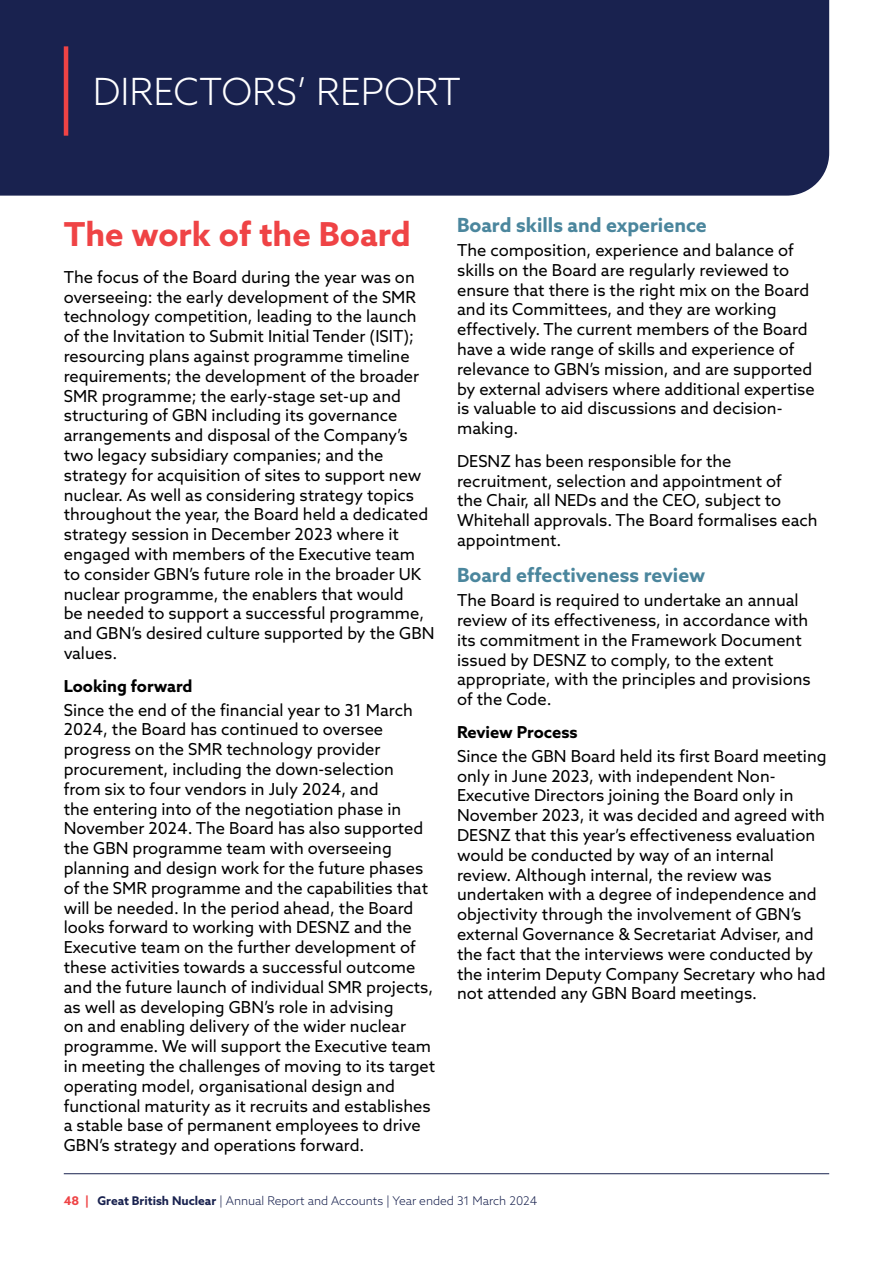
<style>
.page{position:relative;width:893px;height:1263px;background:#fff}
.page>*{position:absolute;margin:0;border:0;box-sizing:border-box;transform-origin:0 0}
.t1{font:300 37.5px "Azo Sans";color:#fff}
.t2{font:700 33px "Azo Sans";color:#ef4345}
.t3{font:700 19.5px "Azo Sans";color:#4b869d}
.t4{font:16.5px/19.8px "Azo Sans";color:#000}
.t5{font:700 16.5px "Azo Sans";color:#000}
.t6{font:300 12px "Azo Sans";color:#19224f}
.s1{font-weight:700;color:#ef4345}
.s2{font-weight:700}
</style>
<div class="page">
<hr style="left:64px;top:1173px;width:765px;height:1px;background:#19224f">
<div style="left:0;top:0;width:829px;height:196px;background:#19224f"></div>
<hr style="left:64px;top:46px;width:4px;height:90px;background:#ef4345">
<h1 class="t1" style="left:93px;top:68px;width:370px">DIRECTORS’ REPORT</h1>
<h2 class="t2" style="left:64px;top:212px;width:349px">The work of the Board</h2>
<p class="t4" style="left:64px;top:267px;width:372px">The focus of the Board during the year was on overseeing: the early development of the SMR technology competition, leading to the launch of the Invitation to Submit Initial Tender (ISIT); resourcing plans against programme timeline requirements; the development of the broader SMR programme; the early-stage set-up and structuring of GBN including its governance arrangements and disposal of the Company’s two legacy subsidiary companies; and the strategy for acquisition of sites to support new nuclear. As well as considering strategy topics throughout the year, the Board held a dedicated strategy session in December 2023 where it engaged with members of the Executive team to consider GBN’s future role in the broader UK nuclear programme, the enablers that would<br>be needed to support a successful programme, and GBN’s desired culture supported by the GBN values.</p>
<p class="t5" style="left:64px;top:675px;width:130px">Looking forward</p>
<p class="t4" style="left:64px;top:699px;width:373px">Since the end of the financial year to 31 March 2024, the Board has continued to oversee progress on the SMR technology provider procurement, including the down-selection<br>from six to four vendors in July 2024, and<br>the entering into of the negotiation phase in November 2024. The Board has also supported the GBN programme team with overseeing planning and design work for the future phases of the SMR programme and the capabilities that will be needed. In the period ahead, the Board looks forward to working with DESNZ and the Executive team on the further development of these activities towards a successful outcome and the future launch of individual SMR projects, as well as developing GBN’s role in advising<br>on and enabling delivery of the wider nuclear programme. We will support the Executive team in meeting the challenges of moving to its target operating model, organisational design and functional maturity as it recruits and establishes a stable base of permanent employees to drive GBN’s strategy and operations forward.</p>
<p class="t3" style="left:457px;top:212px;width:251px">Board skills and experience</p>
<p class="t4" style="left:457px;top:240px;width:359px">The composition, experience and balance of skills on the Board are regularly reviewed to ensure that there is the right mix on the Board and its Committees, and they are working effectively. The current members of the Board have a wide range of skills and experience of relevance to GBN’s mission, and are supported by external advisers where additional expertise is valuable to aid discussions and decision&shy;making.</p>
<p class="t4" style="left:457px;top:451px;width:362px">DESNZ has been responsible for the recruitment, selection and appointment of<br>the Chair, all NEDs and the CEO, subject to Whitehall approvals. The Board formalises each appointment.</p>
<p class="t3" style="left:457px;top:562px;width:249px">Board effectiveness review</p>
<p class="t4" style="left:457px;top:590px;width:355px">The Board is required to undertake an annual review of its effectiveness, in accordance with its commitment in the Framework Document issued by DESNZ to comply, to the extent appropriate, with the principles and provisions of the Code.</p>
<p class="t5" style="left:457px;top:721px;width:122px">Review Process</p>
<p class="t4" style="left:457px;top:746px;width:371px">Since the GBN Board held its first Board meeting only in June 2023, with independent Non-Executive Directors joining the Board only in November 2023, it was decided and agreed with DESNZ that this year’s effectiveness evaluation would be conducted by way of an internal review. Although internal, the review was undertaken with a degree of independence and objectivity through the involvement of GBN’s external Governance &amp; Secretariat Adviser, and the fact that the interviews were conducted by the interim Deputy Company Secretary who had not attended any GBN Board meetings.</p>
<p class="t6" style="left:64px;top:1193px;width:475px"><span class="s1">48 |</span> <span class="s2">Great British Nuclear</span> | Annual Report and Accounts | Year ended 31 March 2024</p>
</div>
